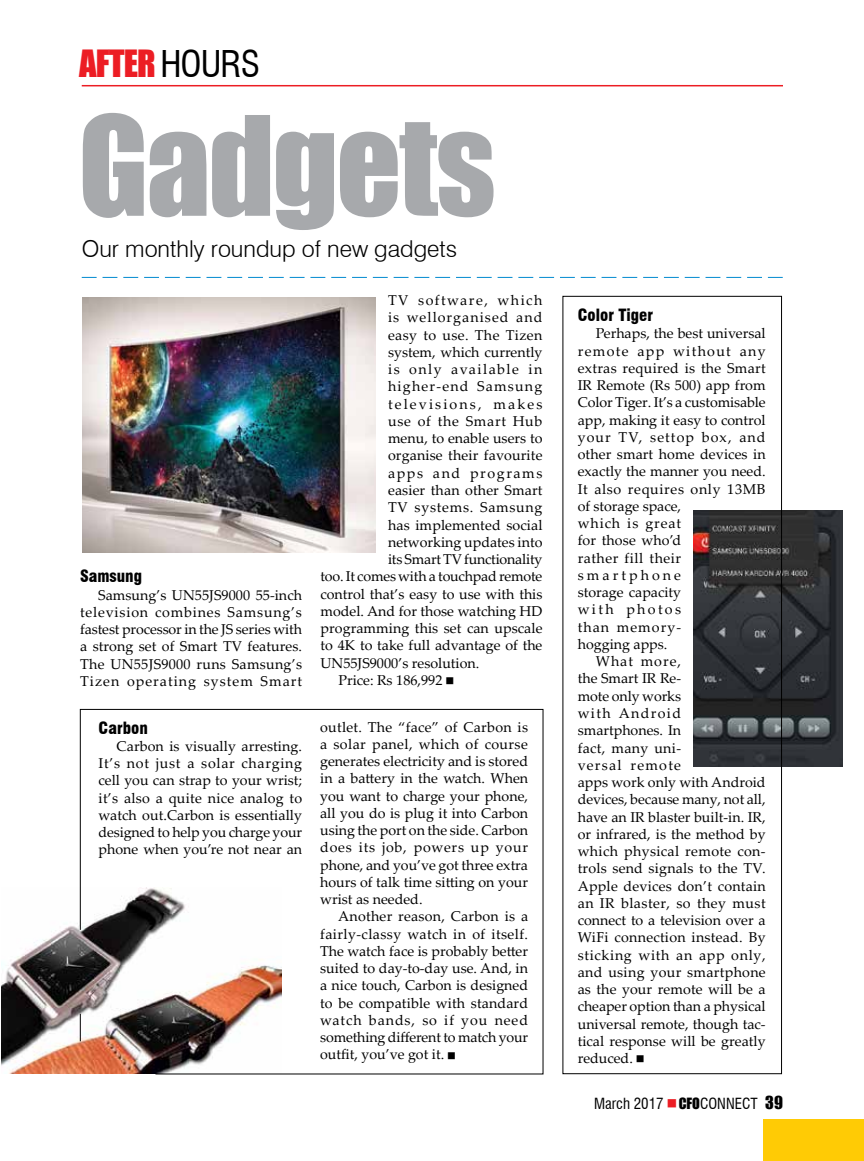
<style>
.page{position:relative;width:864px;height:1161px;background:#fff}
.page>*{position:absolute;margin:0;border:0;box-sizing:border-box;transform-origin:0 0}
.t1{font:127.5px "Impact";letter-spacing:-.02em;color:#a7a9ac}
.t2{font:34.5px "Impact";letter-spacing:-.025em;color:#ec1d24}
.t3{font:300 23.25px "Swiss 721 BT";color:#000}
.t4{font:900 condensed 16.5px "Swiss 721 BT";color:#000}
.t5{font:condensed 15px "Swiss 721 BT";color:#000}
.t6{font:14.25px/17.2px "Palatino Linotype";color:#000;text-align:justify}
.t7{font:14.25px "Palatino Linotype";letter-spacing:.02em;color:#000}
.t8{font:14.25px "Palatino Linotype";letter-spacing:.045em;color:#000}
.t9{font:14.25px "Palatino Linotype";letter-spacing:.09em;color:#000}
.t10{font:14.25px "Palatino Linotype";letter-spacing:.075em;color:#000}
.t11{font:14.25px "Palatino Linotype";letter-spacing:.035em;color:#000}
.t12{font:14.25px "Palatino Linotype";letter-spacing:.025em;color:#000}
.t13{font:14.25px "Palatino Linotype";letter-spacing:.105em;color:#000}
.t14{font:14.25px "Palatino Linotype";letter-spacing:.05em;color:#000}
.t15{font:14.25px "Palatino Linotype";letter-spacing:.07em;color:#000}
.t16{font:14.25px "Palatino Linotype";letter-spacing:.03em;color:#000}
.t17{font:14.25px "Palatino Linotype";letter-spacing:.085em;color:#000}
.t18{font:14.25px "Palatino Linotype";letter-spacing:.145em;color:#000}
.t19{font:14.25px "Palatino Linotype";letter-spacing:.11em;color:#000}
.t20{font:14.25px "Palatino Linotype";letter-spacing:.06em;color:#000}
.t21{font:14.25px "Palatino Linotype";letter-spacing:.215em;color:#000}
.t22{font:14.25px "Palatino Linotype";letter-spacing:.16em;color:#000}
.s1{font-family:"Swiss 721 BT";font-stretch:condensed;font-size:36px;color:#000}
.s2{font-family:"Impact";font-stretch:normal;font-size:14.25px}
.s3{font-family:"Impact";font-stretch:normal;font-size:16.5px}
</style>
<div class="page">
<svg style="left:82px;top:277px;width:701px;height:1px"></svg>
<img style="left:82px;top:298px;width:293px;height:255px">
<img style="left:1px;top:887px;width:79px;height:187px">
<img style="left:694px;top:510px;width:148px;height:257px">
<div style="left:563px;top:296px;width:219px;height:778px;border:1px solid #000"></div>
<svg style="left:80px;top:709px;width:464px;height:366px"></svg>
<svg style="left:80px;top:1014px;width:1px;height:27px"></svg>
<div style="left:763px;top:1119px;width:101px;height:42px;background:#ffcb05"></div>
<hr style="left:82px;top:85px;width:701px;height:1px;background:#ec1d24">
<h2 class="t2" style="left:79px;top:37px;width:182px">AFTER <span class="s1">HOURS</span></h2>
<h1 class="t1" style="left:78px;top:67px;width:419px">Gadgets</h1>
<h3 class="t3" style="left:82px;top:235px;width:377px">Our monthly roundup of new gadgets</h3>
<p class="t4" style="left:80px;top:566px;width:64px">Samsung</p>
<p class="t6" style="left:80px;top:585px;width:224px;text-indent:18px">Samsung’s UN55JS9000 55-inch television combines Samsung’s fastest processor in the JS series with a strong set of Smart TV features.<br>The UN55JS9000 runs Samsung’s Tizen operating system Smart</p>
<p class="t4" style="left:99px;top:718px;width:51px">Carbon</p>
<p class="t6" style="left:99px;top:737px;width:205px;text-indent:18px">Carbon is visually arresting.<br>It’s not just a solar charging cell you can strap to your wrist; it’s also a quite nice analog to watch out.Carbon is essentially designed to help you charge your phone when you’re not near an</p>
<p class="t13" style="left:388px;top:290px;width:156px">TV software, which</p>
<p class="t10" style="left:388px;top:307px;width:156px">is wellorganised and</p>
<p class="t16" style="left:388px;top:325px;width:156px">easy to use. The Tizen</p>
<p class="t6" style="left:388px;top:343px;width:156px">system, which currently</p>
<p class="t13" style="left:388px;top:359px;width:156px">is only available in</p>
<p class="t17" style="left:388px;top:376px;width:156px">higher-end Samsung</p>
<p class="t18" style="left:388px;top:394px;width:156px">televisions, makes</p>
<p class="t14" style="left:388px;top:411px;width:156px">use of the Smart Hub</p>
<p class="t6" style="left:388px;top:429px;width:156px">menu, to enable users to</p>
<p class="t6" style="left:388px;top:446px;width:156px">organise their favourite</p>
<p class="t19" style="left:388px;top:463px;width:156px">apps and programs</p>
<p class="t6" style="left:388px;top:481px;width:156px">easier than other Smart</p>
<p class="t14" style="left:388px;top:497px;width:156px">TV systems. Samsung</p>
<p class="t6" style="left:388px;top:515px;width:156px">has implemented social</p>
<p class="t6" style="left:388px;top:533px;width:156px">networking updates into</p>
<p class="t6" style="left:388px;top:550px;width:156px">its Smart TV functionality</p>
<p class="t6" style="left:320px;top:567px;width:223px">too. It comes with a touchpad remote</p>
<p class="t6" style="left:320px;top:585px;width:224px">control that’s easy to use with this</p>
<p class="t6" style="left:320px;top:602px;width:224px">model. And for those watching HD</p>
<p class="t6" style="left:320px;top:619px;width:224px">programming this set can upscale</p>
<p class="t6" style="left:320px;top:636px;width:224px">to 4K to take full advantage of the</p>
<p class="t6" style="left:320px;top:654px;width:160px">UN55JS9000’s resolution.</p>
<p class="t6" style="left:338px;top:671px;width:116px">Price: Rs 186,992 ■</p>
<p class="t6" style="left:320px;top:717px;width:209px">outlet. The “face” of Carbon is a solar panel, which of course generates electricity and is stored in a battery in the watch. When you want to charge your phone, all you do is plug it into Carbon using the port on the side. Carbon does its job, powers up your phone, and you’ve got three extra hours of talk time sitting on your wrist as needed.</p>
<p class="t6" style="left:320px;top:907px;width:209px;text-indent:18px">Another reason, Carbon is a fairly-classy watch in of itself.<br>The watch face is probably better suited to day-to-day use. And, in a nice touch, Carbon is designed to be compatible with standard watch bands, so if you need something different to match your outfit, you’ve got it. ■</p>
<p class="t4" style="left:578px;top:305px;width:77px">Color Tiger</p>
<p class="t6" style="left:596px;top:324px;width:171px">Perhaps, the best universal</p>
<p class="t9" style="left:578px;top:341px;width:189px">remote app without any</p>
<p class="t7" style="left:578px;top:358px;width:190px">extras required is the Smart</p>
<p class="t6" style="left:578px;top:376px;width:189px">IR Remote (Rs 500) app from</p>
<p class="t6" style="left:578px;top:393px;width:189px">Color Tiger. It’s a customisable</p>
<p class="t6" style="left:578px;top:411px;width:189px">app, making it easy to control</p>
<p class="t10" style="left:578px;top:427px;width:189px">your TV, settop box, and</p>
<p class="t6" style="left:578px;top:445px;width:190px">other smart home devices in</p>
<p class="t6" style="left:578px;top:462px;width:189px">exactly the manner you need.</p>
<p class="t8" style="left:578px;top:479px;width:189px">It also requires only 13MB</p>
<p class="t6" style="left:578px;top:497px;width:105px">of storage space,</p>
<p class="t20" style="left:578px;top:513px;width:105px">which is great</p>
<p class="t6" style="left:578px;top:531px;width:105px">for those who’d</p>
<p class="t11" style="left:578px;top:548px;width:105px">rather fill their</p>
<p class="t21" style="left:578px;top:565px;width:105px">smartphone</p>
<p class="t6" style="left:578px;top:583px;width:105px">storage capacity</p>
<p class="t22" style="left:578px;top:599px;width:105px">with photos</p>
<p class="t15" style="left:578px;top:617px;width:105px">than memory-</p>
<p class="t6" style="left:578px;top:635px;width:91px">hogging apps.</p>
<p class="t15" style="left:596px;top:651px;width:87px">What more,</p>
<p class="t6" style="left:578px;top:669px;width:105px">the Smart IR Re-</p>
<p class="t6" style="left:578px;top:687px;width:105px">mote only works</p>
<p class="t9" style="left:578px;top:703px;width:105px">with Android</p>
<p class="t6" style="left:578px;top:721px;width:105px">smartphones. In</p>
<p class="t12" style="left:578px;top:738px;width:105px">fact, many uni-</p>
<p class="t9" style="left:578px;top:755px;width:105px">versal remote</p>
<p class="t6" style="left:578px;top:773px;width:189px">apps work only with Android</p>
<p class="t6" style="left:578px;top:790px;width:189px">devices, because many, not all,</p>
<p class="t6" style="left:578px;top:808px;width:189px">have an IR blaster built-in. IR,</p>
<p class="t6" style="left:578px;top:825px;width:189px">or infrared, is the method by</p>
<p class="t12" style="left:578px;top:841px;width:189px">which physical remote con-</p>
<p class="t6" style="left:578px;top:859px;width:189px">trols send signals to the TV.</p>
<p class="t6" style="left:578px;top:877px;width:190px">Apple devices don’t contain</p>
<p class="t11" style="left:578px;top:893px;width:189px">an IR blaster, so they must</p>
<p class="t6" style="left:578px;top:911px;width:189px">connect to a television over a</p>
<p class="t7" style="left:578px;top:927px;width:189px">WiFi connection instead. By</p>
<p class="t8" style="left:578px;top:945px;width:189px">sticking with an app only,</p>
<p class="t7" style="left:578px;top:962px;width:190px">and using your smartphone</p>
<p class="t6" style="left:578px;top:980px;width:190px">as the your remote will be a</p>
<p class="t6" style="left:578px;top:997px;width:189px">cheaper option than a physical</p>
<p class="t6" style="left:578px;top:1015px;width:189px">universal remote, though tac-</p>
<p class="t6" style="left:578px;top:1032px;width:189px">tical response will be greatly</p>
<p class="t6" style="left:578px;top:1049px;width:67px">reduced. ■</p>
<p class="t5" style="left:594px;top:1095px;width:190px">March 2017 <span class="s2">CFO</span>CONNECT <span class="s3">39</span></p>
</div>
